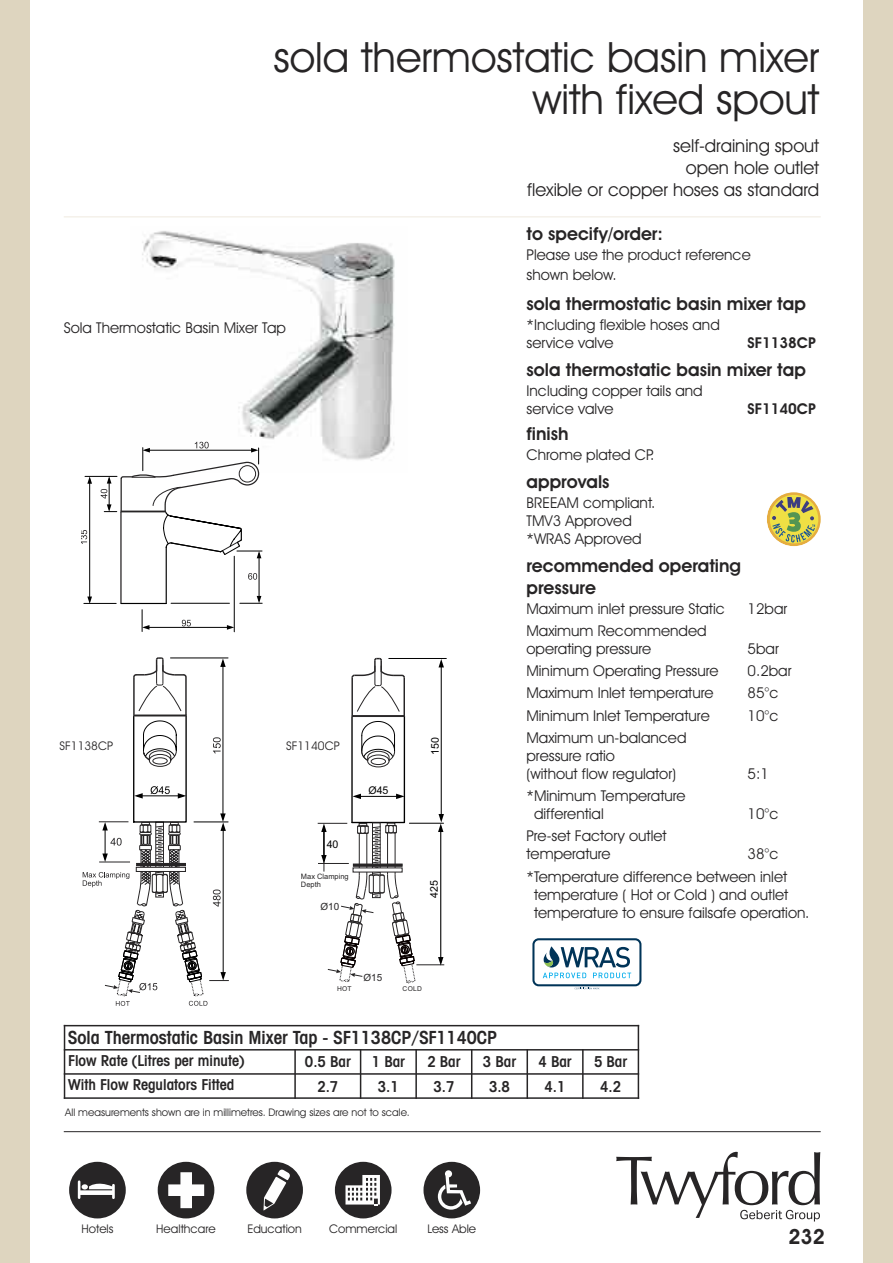
<style>
.page{position:relative;width:893px;height:1263px;background:#fff}
.page>*{position:absolute;margin:0;border:0;box-sizing:border-box;transform-origin:0 0}
.t1{font:42px/42.9px "Avant Garde IT Cby BT";color:#272526;text-align:right}
.t2{font:600 21px "Avant Garde IT Cby BT";color:#272526}
.t3{font:600 18px/21.6px "Avant Garde IT Cby BT";color:#272526}
.t4{font:18px/21.6px "Avant Garde IT Cby BT";color:#272526;text-align:right}
.t5{font:600 condensed 18px "Avant Garde IT Cby BT";color:#272526}
.t6{font:15px/18px "Avant Garde IT Cby BT";color:#272526}
.t7{font:600 condensed 15px "Avant Garde IT Cby BT";color:#272526}
.t8{font:600 15px "Avant Garde IT Cby BT";color:#272526}
.t9{font:12px "Avant Garde IT Cby BT";color:#272526}
.t10{font:10.65px "Arial";color:#000}
.t11{font:10.5px "Avant Garde IT Cby BT";color:#272526}
.t12{font:9.9px "Arial";color:#272526}
.t13{font:7.5px/8.4px "Arial";color:#272526}
.t14{font:6.75px "Arial";letter-spacing:.035em;color:#272526}
</style>
<div class="page">
<div style="left:863px;top:0;width:30px;height:1263px;background:#ded5bf"></div>
<div style="left:0;top:0;width:30px;height:1263px;background:#ded5bf"></div>
<img style="left:142px;top:231px;width:253px;height:230px">
<div style="left:422px;top:1161px;width:59px;height:58px;background:#272526;border-radius:50%"></div>
<div style="left:421px;top:1159px;width:61px;height:62px;border:2px solid #fff;border-radius:50%"></div>
<svg style="left:438px;top:1170px;width:33px;height:40px"></svg>
<div style="left:334px;top:1161px;width:59px;height:58px;background:#272526;border-radius:50%"></div>
<div style="left:333px;top:1159px;width:61px;height:62px;border:2px solid #fff;border-radius:50%"></div>
<svg style="left:345px;top:1175px;width:35px;height:31px"></svg>
<div style="left:245px;top:1161px;width:59px;height:58px;background:#272526;border-radius:50%"></div>
<div style="left:244px;top:1159px;width:61px;height:62px;border:2px solid #fff;border-radius:50%"></div>
<svg style="left:263px;top:1169px;width:27px;height:41px"></svg>
<div style="left:157px;top:1161px;width:58px;height:58px;background:#272526;border-radius:50%"></div>
<div style="left:155px;top:1159px;width:62px;height:62px;border:2px solid #fff;border-radius:50%"></div>
<svg style="left:168px;top:1172px;width:36px;height:36px"></svg>
<div style="left:68px;top:1161px;width:59px;height:58px;background:#272526;border-radius:50%"></div>
<div style="left:67px;top:1159px;width:61px;height:62px;border:2px solid #fff;border-radius:50%"></div>
<svg style="left:78px;top:1180px;width:37px;height:19px"></svg>
<svg style="left:616px;top:1152px;width:204px;height:69px"></svg>
<hr style="left:64px;top:1131px;width:757px;height:1px;background:#272526">
<hr style="left:64px;top:216px;width:757px;height:1px;background:#efeadf">
<svg style="left:83px;top:657px;width:146px;height:349px"></svg>
<hr style="left:64px;top:1025px;width:1px;height:74px;background:#272526">
<hr style="left:294px;top:1049px;width:2px;height:50px;background:#272526">
<hr style="left:360px;top:1049px;width:1px;height:50px;background:#272526">
<hr style="left:415px;top:1049px;width:2px;height:50px;background:#272526">
<hr style="left:471px;top:1049px;width:1px;height:50px;background:#272526">
<hr style="left:526px;top:1049px;width:2px;height:50px;background:#272526">
<hr style="left:582px;top:1049px;width:2px;height:50px;background:#272526">
<hr style="left:638px;top:1025px;width:1px;height:74px;background:#272526">
<hr style="left:64px;top:1025px;width:575px;height:1px;background:#272526">
<hr style="left:64px;top:1049px;width:575px;height:1px;background:#272526">
<hr style="left:64px;top:1073px;width:575px;height:2px;background:#272526">
<hr style="left:64px;top:1097px;width:575px;height:2px;background:#272526">
<svg style="left:767px;top:492px;width:54px;height:54px"></svg>
<hr style="left:389px;top:658px;width:57px;height:1px;background:#000">
<svg style="left:318px;top:657px;width:126px;height:326px"></svg>
<hr style="left:409px;top:823px;width:35px;height:1px;background:#000">
<svg style="left:353px;top:868px;width:49px;height:4px"></svg>
<hr style="left:120px;top:512px;width:2px;height:91px;background:#272526">
<hr style="left:166px;top:547px;width:1px;height:56px;background:#000">
<hr style="left:121px;top:603px;width:45px;height:1px;background:#000">
<hr style="left:84px;top:603px;width:32px;height:1px;background:#000">
<hr style="left:89px;top:479px;width:1px;height:122px;background:#000">
<svg style="left:87px;top:596px;width:5px;height:8px"></svg>
<svg style="left:182px;top:620px;width:9px;height:6px"></svg>
<svg style="left:248px;top:573px;width:9px;height:7px"></svg>
<hr style="left:171px;top:603px;width:58px;height:1px;background:#000">
<hr style="left:234px;top:556px;width:1px;height:76px;background:#000">
<hr style="left:145px;top:627px;width:87px;height:1px;background:#000">
<svg style="left:227px;top:625px;width:7px;height:5px"></svg>
<svg style="left:142px;top:610px;width:7px;height:21px"></svg>
<hr style="left:259px;top:554px;width:1px;height:47px;background:#000">
<svg style="left:82px;top:442px;width:180px;height:116px"></svg>
<svg style="left:240px;top:596px;width:22px;height:8px"></svg>
<svg style="left:543px;top:946px;width:88px;height:32px"></svg>
<div style="left:532px;top:938px;width:109px;height:48px;border:2px solid #003458;border-radius:5px"></div>
<svg style="left:575px;top:988px;width:24px;height:1px"></svg>
<h1 class="t1" style="left:273px;top:39px;width:547px">sola thermostatic basin mixer with fixed spout</h1>
<p class="t4" style="left:527px;top:137px;width:294px">self-draining spout<br>open hole outlet<br>flexible or copper hoses as standard</p>
<p class="t6" style="left:64px;top:320px;width:224px">Sola Thermostatic Basin Mixer Tap</p>
<p class="t9" style="left:60px;top:741px;width:55px">SF1138CP</p>
<p class="t9" style="left:286px;top:741px;width:55px">SF1140CP</p>
<p class="t10" style="left:327px;top:840px;width:13px">40</p>
<p class="t13" style="left:301px;top:873px;width:49px">Max Clamping<br>Depth</p>
<p class="t12" style="left:320px;top:903px;width:20px">Ø10</p>
<p class="t10" style="left:368px;top:786px;width:22px">Ø45</p>
<p class="t10" style="left:431px;top:755px;width:19px;rotate:-90deg">150</p>
<p class="t10" style="left:430px;top:898px;width:19px;rotate:-90deg">425</p>
<p class="t12" style="left:364px;top:973px;width:20px">Ø15</p>
<p class="t14" style="left:337px;top:986px;width:16px">HOT</p>
<p class="t14" style="left:403px;top:986px;width:21px">COLD</p>
<p class="t3" style="left:526px;top:225px;width:138px">to specify/order:</p>
<p class="t6" style="left:526px;top:246px;width:226px;line-height:20.1px">Please use the product reference shown below.</p>
<p class="t3" style="left:526px;top:294px;width:281px">sola thermostatic basin mixer tap</p>
<p class="t6" style="left:526px;top:317px;width:195px">*Including flexible hoses and service valve</p>
<p class="t8" style="left:748px;top:337px;width:70px">SF1138CP</p>
<p class="t3" style="left:526px;top:361px;width:281px">sola thermostatic basin mixer tap</p>
<p class="t6" style="left:526px;top:383px;width:178px">Including copper tails and service valve</p>
<p class="t8" style="left:748px;top:403px;width:70px">SF1140CP</p>
<p class="t3" style="left:526px;top:425px;width:44px">finish</p>
<p class="t6" style="left:526px;top:447px;width:130px">Chrome plated CP.</p>
<p class="t3" style="left:526px;top:473px;width:85px">approvals</p>
<p class="t6" style="left:526px;top:495px;width:130px">BREEAM compliant.<br>TMV3 Approved *WRAS Approved</p>
<p class="t3" style="left:526px;top:557px;width:216px">recommended operating pressure</p>
<p class="t6" style="left:526px;top:600px;width:200px">Maximum inlet pressure Static</p>
<p class="t6" style="left:748px;top:600px;width:41px">12bar</p>
<p class="t6" style="left:526px;top:623px;width:182px">Maximum Recommended operating pressure</p>
<p class="t6" style="left:748px;top:641px;width:33px">5bar</p>
<p class="t6" style="left:526px;top:663px;width:194px">Minimum Operating Pressure</p>
<p class="t6" style="left:748px;top:663px;width:45px">0.2bar</p>
<p class="t6" style="left:526px;top:685px;width:189px">Maximum Inlet temperature</p>
<p class="t6" style="left:748px;top:685px;width:32px">85°c</p>
<p class="t6" style="left:526px;top:707px;width:185px">Minimum Inlet Temperature</p>
<p class="t6" style="left:748px;top:707px;width:32px">10°c</p>
<p class="t6" style="left:526px;top:730px;width:161px">Maximum un-balanced pressure ratio<br>(without flow regulator)</p>
<p class="t6" style="left:748px;top:766px;width:23px">5:1</p>
<p class="t6" style="left:534px;top:788px;width:153px;text-indent:-8px">*Minimum Temperature differential</p>
<p class="t6" style="left:748px;top:806px;width:32px">10°c</p>
<p class="t6" style="left:526px;top:828px;width:142px">Pre-set Factory outlet temperature</p>
<p class="t6" style="left:526px;top:844px;width:262px;line-height:22.2px;text-indent:221px">38°c *Temperature difference between inlet</p>
<p class="t6" style="left:534px;top:886px;width:277px">temperature ( Hot or Cold ) and outlet temperature to ensure failsafe operation.</p>
<p class="t5" style="left:68px;top:1031px;width:430px">Sola Thermostatic Basin Mixer Tap - SF1138CP/SF1140CP</p>
<p class="t7" style="left:68px;top:1055px;width:178px">Flow Rate (Litres per minute)</p>
<p class="t7" style="left:305px;top:1056px;width:47px">0.5 Bar</p>
<p class="t7" style="left:372px;top:1056px;width:35px">1 Bar</p>
<p class="t7" style="left:427px;top:1056px;width:35px">2 Bar</p>
<p class="t7" style="left:483px;top:1056px;width:35px">3 Bar</p>
<p class="t7" style="left:538px;top:1056px;width:35px">4 Bar</p>
<p class="t7" style="left:594px;top:1056px;width:35px">5 Bar</p>
<p class="t7" style="left:68px;top:1079px;width:168px">With Flow Regulators Fitted</p>
<p class="t7" style="left:317px;top:1080px;width:22px">2.7</p>
<p class="t7" style="left:378px;top:1080px;width:23px">3.1</p>
<p class="t7" style="left:433px;top:1080px;width:22px">3.7</p>
<p class="t7" style="left:489px;top:1080px;width:22px">3.8</p>
<p class="t7" style="left:545px;top:1080px;width:22px">4.1</p>
<p class="t7" style="left:600px;top:1080px;width:22px">4.2</p>
<p class="t11" style="left:65px;top:1109px;width:346px">All measurements shown are in millimetres. Drawing sizes are not to scale.</p>
<p class="t9" style="left:81px;top:1225px;width:33px">Hotels</p>
<p class="t9" style="left:156px;top:1225px;width:61px">Healthcare</p>
<p class="t9" style="left:247px;top:1225px;width:56px">Education</p>
<p class="t9" style="left:329px;top:1225px;width:70px">Commercial</p>
<p class="t9" style="left:427px;top:1225px;width:50px">Less Able</p>
<h2 class="t2" style="left:788px;top:1229px;width:38px">232</h2>
</div>
